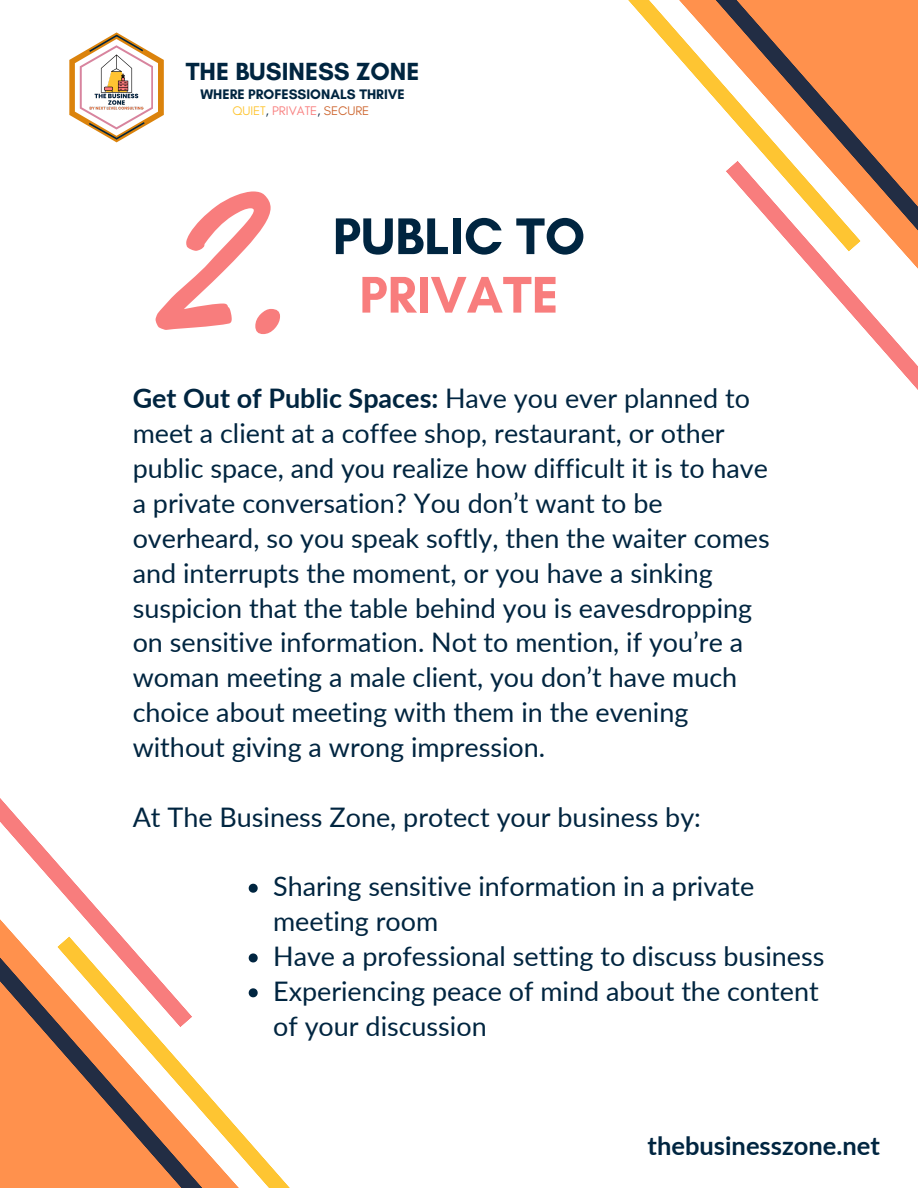
<style>
.page{position:relative;width:918px;height:1188px;background:#fff}
.page>*{position:absolute;margin:0;border:0;box-sizing:border-box;transform-origin:0 0}
.t1{font:225px "Yellowtail";color:#f87d7d}
.t2{font:700 52.5px/58.5px "Glacial Indifference";color:#002540;text-align:center}
.t3{font:27px/34.8px "Lato";color:#002540}
.t4{font:700 25.5px "Lato";color:#002540}
.t5{font:700 25.2px "Glacial Indifference";color:#002540}
.t6{font:700 14.1px "Glacial Indifference";color:#002540}
.t7{font:12.75px "Glacial Indifference";color:#f87d7d}
.s1{color:#fec532}
.s2{color:#002540}
.s3{color:#ce6832}
.s4{color:#f87d7d}
.s5{font-weight:700}
</style>
<div class="page">
<svg style="left:628px;top:0;width:41px;height:47px"></svg>
<svg style="left:808px;top:265px;width:110px;height:125px"></svg>
<svg style="left:669px;top:0;width:249px;height:265px"></svg>
<svg style="left:249px;top:962px;width:41px;height:226px"></svg>
<svg style="left:0;top:798px;width:110px;height:125px"></svg>
<svg style="left:0;top:923px;width:249px;height:265px"></svg>
<svg style="left:249px;top:884px;width:9px;height:9px"></svg>
<svg style="left:249px;top:953px;width:9px;height:9px"></svg>
<svg style="left:249px;top:988px;width:9px;height:9px"></svg>
<svg style="left:69px;top:32px;width:95px;height:110px"></svg>
<img style="left:84px;top:50px;width:64px;height:65px">
<p class="t5" style="left:186px;top:56px;width:235px">THE BUSINESS ZONE</p>
<p class="t6" style="left:200px;top:86px;width:206px">WHERE PROFESSIONALS THRIVE</p>
<p class="t7" style="left:232px;top:103px;width:138px"><span class="s1">QUIET</span><span class="s2">,</span> PRIVATE<span class="s2">,</span> <span class="s3">SECURE</span></p>
<h2 class="t1" style="left:154px;top:109px;width:138px">2.</h2>
<p class="t2" style="left:333px;top:206px;width:254px">PUBLIC TO<br><span class="s4">PRIVATE</span></p>
<h3 class="t3" style="left:133px;top:380px;width:639px"><span class="s5">Get Out of Public Spaces:</span> Have you ever planned to meet a client at a coffee shop, restaurant, or other public space, and you realize how difficult it is to have a private conversation? You don’t want to be overheard, so you speak softly, then the waiter comes and interrupts the moment, or you have a sinking suspicion that the table behind you is eavesdropping on sensitive information. Not to mention, if you’re a woman meeting a male client, you don’t have much choice about meeting with them in the evening without giving a wrong impression.</h3>
<h1 class="t3" style="left:133px;top:799px;width:570px">At The Business Zone, protect your business by:</h1>
<p class="t3" style="left:273px;top:868px;width:483px">Sharing sensitive information in a private meeting room</p>
<p class="t3" style="left:273px;top:938px;width:553px">Have a professional setting to discuss business</p>
<p class="t3" style="left:273px;top:973px;width:547px">Experiencing peace of mind about the content of your discussion</p>
<h4 class="t4" style="left:648px;top:1129px;width:234px">thebusinesszone.net</h4>
</div>
